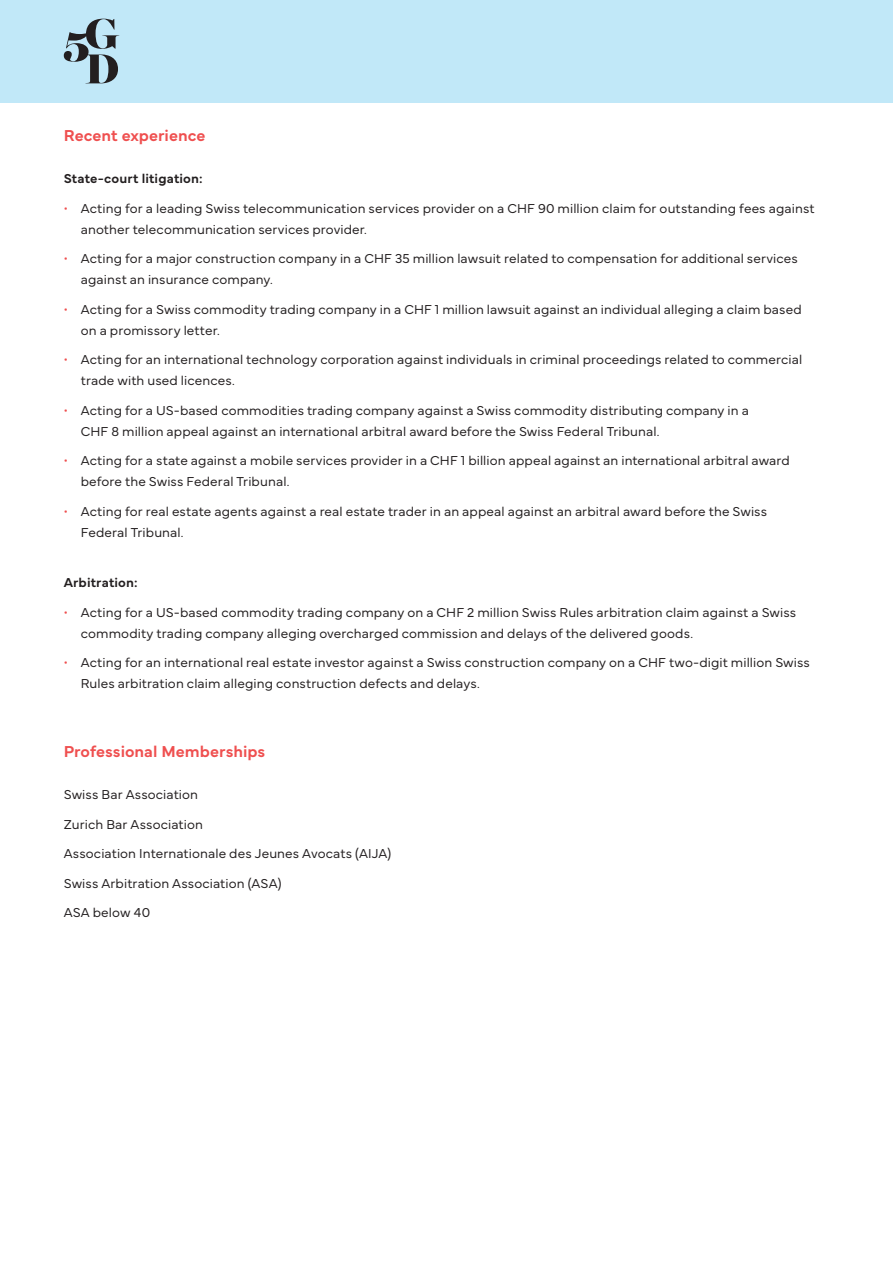
<style>
.page{position:relative;width:893px;height:1263px;background:#fff}
.page>*{position:absolute;margin:0;border:0;box-sizing:border-box;transform-origin:0 0}
.t1{font:600 16.5px "Mundial";color:#ef4f4f}
.t2{font:300 13.5px/21px "Mundial";letter-spacing:.01em;color:#231f20}
.t3{font:600 13.5px "Mundial";letter-spacing:.01em;color:#231f20}
.s1{color:#ef4f4f}
</style>
<div class="page">
<div style="left:0;top:0;width:893px;height:102px;background:#c1e8f8"></div>
<svg style="left:64px;top:19px;width:55px;height:64px"></svg>
<p class="t1" style="left:64px;top:123px;width:143px">Recent experience</p>
<p class="t3" style="left:64px;top:168px;width:140px">State-court litigation:</p>
<p class="t2" style="left:81px;top:196px;width:735px;text-indent:-17px"><span class="s1">•</span> Acting for a leading Swiss telecommunication services provider on a CHF 90 million claim for outstanding fees against another telecommunication services provider.</p>
<p class="t2" style="left:81px;top:247px;width:719px;text-indent:-17px"><span class="s1">•</span> Acting for a major construction company in a CHF 35 million lawsuit related to compensation for additional services against an insurance company.</p>
<p class="t2" style="left:81px;top:297px;width:722px;text-indent:-17px"><span class="s1">•</span> Acting for a Swiss commodity trading company in a CHF 1 million lawsuit against an individual alleging a claim based on a promissory letter.</p>
<p class="t2" style="left:81px;top:348px;width:723px;text-indent:-17px"><span class="s1">•</span> Acting for an international technology corporation against individuals in criminal proceedings related to commercial trade with used licences.</p>
<p class="t2" style="left:81px;top:398px;width:670px;text-indent:-17px"><span class="s1">•</span> Acting for a US-based commodities trading company against a Swiss commodity distributing company in a<br>CHF 8 million appeal against an international arbitral award before the Swiss Federal Tribunal.</p>
<p class="t2" style="left:81px;top:449px;width:711px;text-indent:-17px"><span class="s1">•</span> Acting for a state against a mobile services provider in a CHF 1 billion appeal against an international arbitral award before the Swiss Federal Tribunal.</p>
<p class="t2" style="left:81px;top:499px;width:688px;text-indent:-17px"><span class="s1">•</span> Acting for real estate agents against a real estate trader in an appeal against an arbitral award before the Swiss<br>Federal Tribunal.</p>
<p class="t3" style="left:64px;top:572px;width:75px">Arbitration:</p>
<p class="t2" style="left:81px;top:600px;width:717px;text-indent:-17px"><span class="s1">•</span> Acting for a US-based commodity trading company on a CHF 2 million Swiss Rules arbitration claim against a Swiss commodity trading company alleging overcharged commission and delays of the delivered goods.</p>
<p class="t2" style="left:81px;top:651px;width:731px;text-indent:-17px"><span class="s1">•</span> Acting for an international real estate investor against a Swiss construction company on a CHF two-digit million Swiss<br>Rules arbitration claim alleging construction defects and delays.</p>
<p class="t1" style="left:64px;top:739px;width:203px">Professional Memberships</p>
<p class="t2" style="left:64px;top:779px;width:329px;line-height:29.5px">Swiss Bar Association<br>Zurich Bar Association<br>Association Internationale des Jeunes Avocats (AIJA)<br>Swiss Arbitration Association (ASA)<br>ASA below 40</p>
</div>
